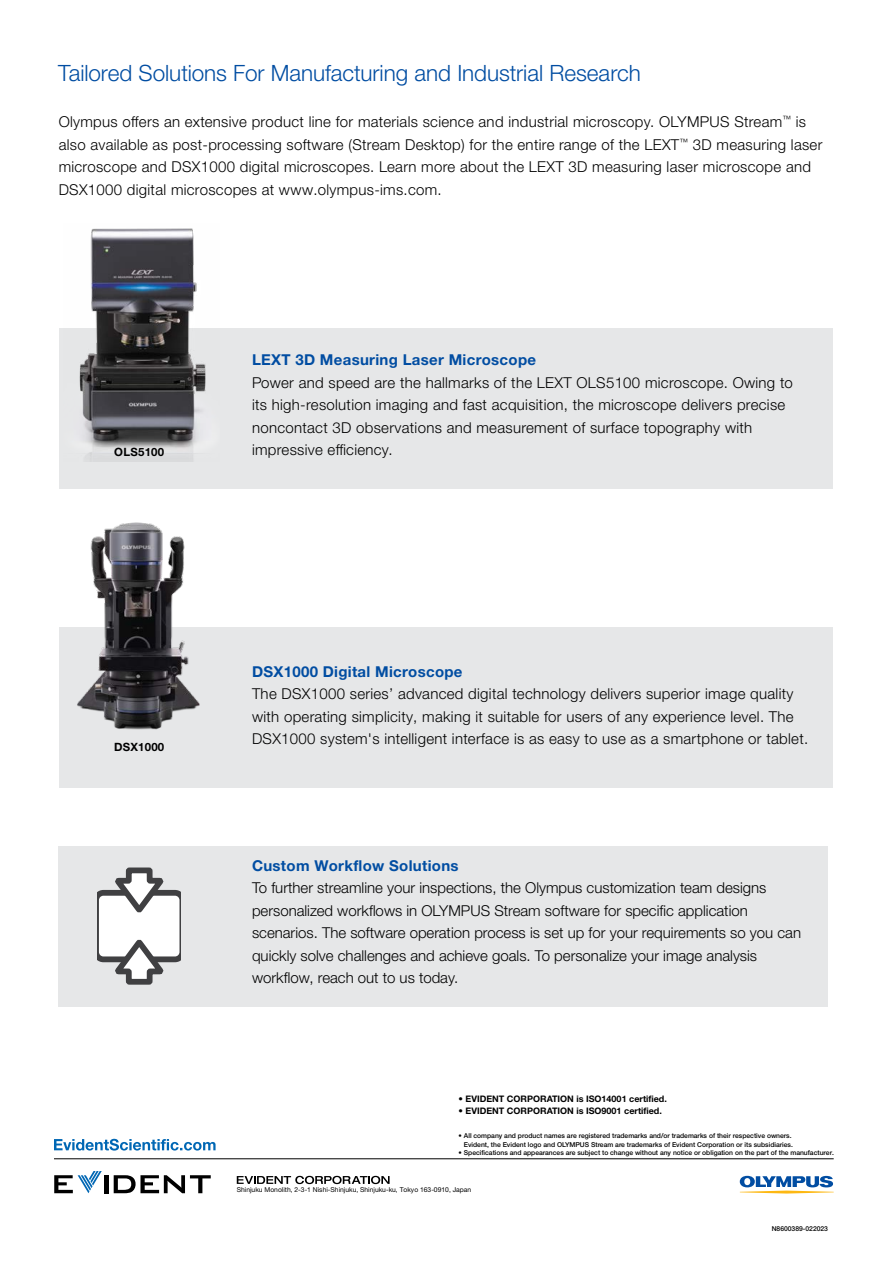
<style>
.page{position:relative;width:893px;height:1263px;background:#fff}
.page>*{position:absolute;margin:0;border:0;box-sizing:border-box;transform-origin:0 0}
.t1{font:300 22.5px "Helvetica Neue LTW1 G";letter-spacing:-.005em;color:#014da2}
.t2{font:300 15px/22.5px "Helvetica Neue LTW1 G";letter-spacing:.02em;color:#000}
.t3{font:300 15px/22.5px "Helvetica Neue LTW1 G";color:#000}
.t4{font:700 15px "Helvetica Neue LTW1 G";letter-spacing:.02em;color:#014da2}
.t5{font:700 11.4px "Helvetica Neue LTW1 G";letter-spacing:.02em;color:#000}
.t6{font:700 9px "Helvetica Neue LT Std";color:#000}
.t7{font:500 6.75px "Helvetica Neue LT Std";color:#000}
.t8{font:500 6.75px "Helvetica Neue LTW1 G";color:#000}
.t9{font:6.75px "Helvetica Neue LT Std";color:#000}
.s1{font-family:"Helvetica Neue LT Std"}
</style>
<div class="page">
<div style="left:59px;top:627px;width:774px;height:160px;background:#e6e7e8"></div>
<div style="left:59px;top:328px;width:774px;height:160px;background:#e6e7e8"></div>
<img style="left:79px;top:228px;width:127px;height:233px">
<img style="left:59px;top:488px;width:174px;height:300px">
<div style="left:59px;top:846px;width:769px;height:160px;background:#e6e7e8"></div>
<svg style="left:98px;top:867px;width:83px;height:118px"></svg>
<hr style="left:54px;top:1158px;width:780px;height:1px;background:#000">
<svg style="left:237px;top:1176px;width:153px;height:8px"></svg>
<svg style="left:54px;top:1139px;width:162px;height:11px"></svg>
<div style="left:104px;top:1175px;width:5px;height:18px;background:#000"></div>
<svg style="left:114px;top:1175px;width:97px;height:18px"></svg>
<svg style="left:54px;top:1171px;width:48px;height:22px"></svg>
<svg style="left:740px;top:1176px;width:94px;height:17px"></svg>
<h1 class="t1" style="left:58px;top:59px;width:584px">Tailored Solutions For Manufacturing and Industrial Research</h1>
<p class="t2" style="left:59px;top:111px;width:765px">Olympus offers an extensive product line for materials science and industrial microscopy. OLYMPUS Stream<sup>™</sup> is also available as post-processing software (Stream Desktop) for the entire range of the LEXT<sup>™</sup> 3D measuring laser microscope and DSX1000 digital microscopes. Learn more about the LEXT 3D measuring laser microscope and DSX1000 digital microscopes at www.olympus-ims.com.</p>
<p class="t5" style="left:114px;top:445px;width:52px">OLS5100</p>
<p class="t4" style="left:252px;top:350px;width:286px">LEXT 3D Measuring Laser Microscope</p>
<p class="t2" style="left:252px;top:371px;width:542px">Power and speed are the hallmarks of the LEXT OLS5100 microscope. Owing to its high-resolution imaging and fast acquisition, the microscope delivers precise noncontact 3D observations and measurement of surface topography with impressive efficiency.</p>
<p class="t5" style="left:114px;top:740px;width:52px">DSX1000</p>
<p class="t4" style="left:252px;top:662px;width:212px">DSX1000 Digital Microscope</p>
<p class="t2" style="left:252px;top:683px;width:558px">The DSX1000 series’ advanced digital technology delivers superior image quality with operating simplicity, making it suitable for users of any experience level. The<br>DSX1000 system's intelligent interface is as easy to use as a smartphone or tablet.</p>
<p class="t4" style="left:252px;top:856px;width:208px">Custom Workflow Solutions</p>
<p class="t3" style="left:252px;top:877px;width:551px">To further streamline your inspections, the Olympus customization team designs personalized workflows in OLYMPUS Stream software for specific application scenarios. The software operation process is set up for your requirements so you can quickly solve challenges and achieve goals. To personalize your image analysis workflow, reach out to us today.</p>
<p class="t6" style="left:459px;top:1093px;width:210px">• EVIDENT CORPORATION is ISO14001 certified.</p>
<p class="t6" style="left:459px;top:1105px;width:205px">• EVIDENT CORPORATION is ISO9001 certified.</p>
<p class="t7" style="left:459px;top:1132px;width:335px">• All company and product names are registered trademarks and/or trademarks of their respective owners.</p>
<p class="t8" style="left:464px;top:1140px;width:331px">Evident, the Evident logo and OLYMPUS Stream are trademarks of Evident Corporation or its subsidiaries<span class="s1">.</span></p>
<p class="t7" style="left:459px;top:1148px;width:377px">• Specifications and appearances are subject to change without any notice or obligation on the part of the manufacturer.</p>
<p class="t9" style="left:237px;top:1185px;width:236px">Shinjuku Monolith, 2-3-1 Nishi-Shinjuku, Shinjuku-ku, Tokyo 163-0910, Japan</p>
<p class="t8" style="left:772px;top:1224px;width:58px">N8600389-022023</p>
</div>
